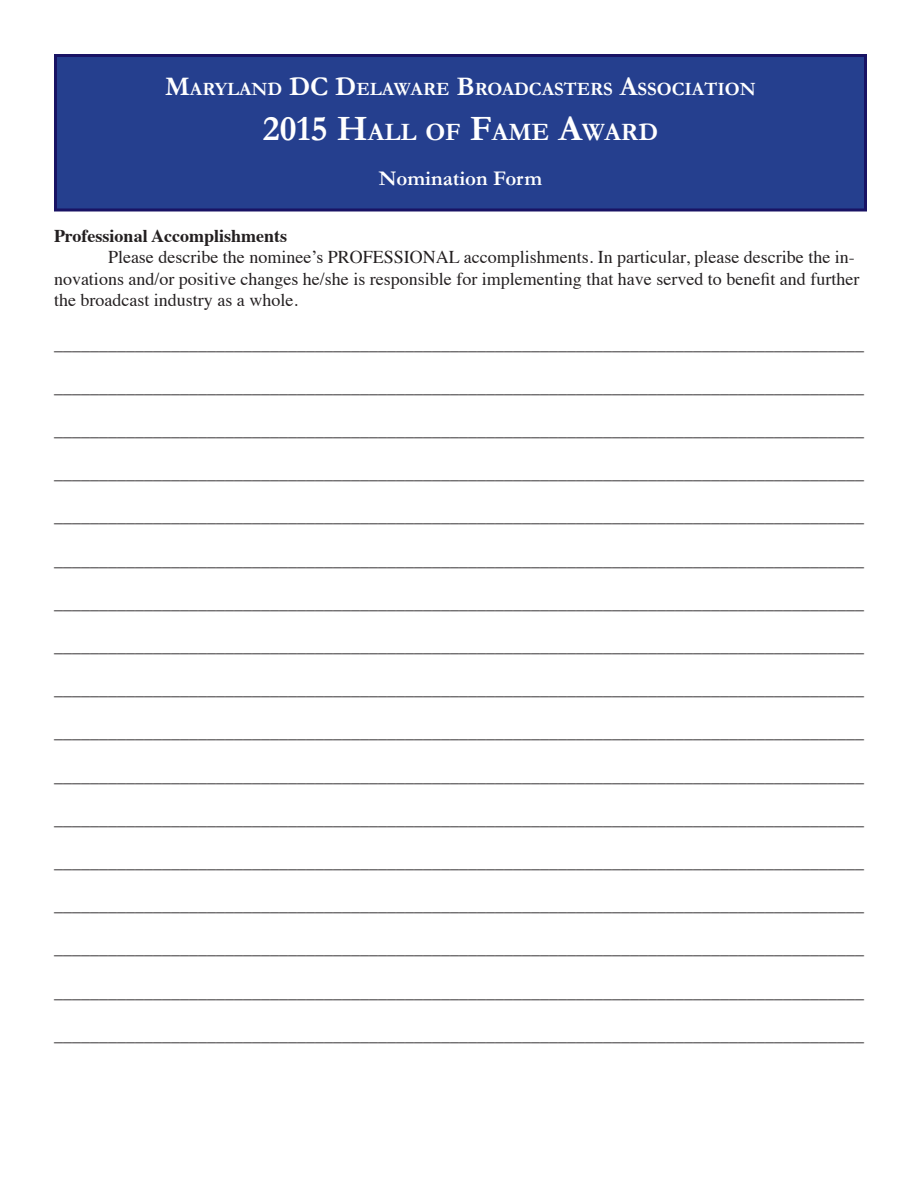
<style>
.page{position:relative;width:918px;height:1188px;background:#fff}
.page>*{position:absolute;margin:0;border:0;box-sizing:border-box;transform-origin:0 0}
.t1{font:700 25.2px "Garamond";color:#fff}
.t2{font:700 21px "Garamond";color:#fff}
.t3{font:700 18.9px "Garamond";color:#fff}
.t4{font:18px/21.6px "Times";color:#231f20}
.t5{font:700 18px "Times";color:#231f20}
.s1{font-size:27px}
.s2{font-size:36px}
</style>
<div class="page">
<div style="left:56px;top:56px;width:810px;height:154px;background:#253f8e"></div>
<div style="left:54px;top:54px;width:813px;height:157px;border:3px solid #191364"></div>
<p class="t3" style="left:165px;top:77px;width:592px"><span class="s1">M</span>ARYLAND <span class="s1">DC D</span>ELAWARE <span class="s1">B</span>ROADCASTERS <span class="s1">A</span>SSOCIATION</p>
<p class="t1" style="left:263px;top:116px;width:397px"><span class="s2">2015 H</span>ALL OF <span class="s2">F</span>AME <span class="s2">A</span>WARD</p>
<p class="t2" style="left:379px;top:165px;width:165px">Nomination Form</p>
<p class="t5" style="left:54px;top:218px;width:235px">Professional Accomplishments</p>
<p class="t4" style="left:54px;top:245px;width:807px;text-indent:54px">Please describe the nominee’s PROFESSIONAL accomplishments. In particular, please describe the in&shy;novations and/or positive changes he/she is responsible for implementing that have served to benefit and further the broadcast industry as a whole.</p>
<p class="t4" style="left:54px;top:331px;width:811px">__________________________________________________________________________________________</p>
<p class="t4" style="left:54px;top:374px;width:811px">__________________________________________________________________________________________</p>
<p class="t4" style="left:54px;top:418px;width:811px">__________________________________________________________________________________________</p>
<p class="t4" style="left:54px;top:461px;width:811px">__________________________________________________________________________________________</p>
<p class="t4" style="left:54px;top:504px;width:811px">__________________________________________________________________________________________</p>
<p class="t4" style="left:54px;top:547px;width:811px">__________________________________________________________________________________________</p>
<p class="t4" style="left:54px;top:590px;width:811px">__________________________________________________________________________________________</p>
<p class="t4" style="left:54px;top:634px;width:811px">__________________________________________________________________________________________</p>
<p class="t4" style="left:54px;top:677px;width:811px">__________________________________________________________________________________________</p>
<p class="t4" style="left:54px;top:720px;width:811px">__________________________________________________________________________________________</p>
<p class="t4" style="left:54px;top:763px;width:811px">__________________________________________________________________________________________</p>
<p class="t4" style="left:54px;top:806px;width:811px">__________________________________________________________________________________________</p>
<p class="t4" style="left:54px;top:850px;width:811px">__________________________________________________________________________________________</p>
<p class="t4" style="left:54px;top:893px;width:811px">__________________________________________________________________________________________</p>
<p class="t4" style="left:54px;top:936px;width:811px">__________________________________________________________________________________________</p>
<p class="t4" style="left:54px;top:979px;width:811px">__________________________________________________________________________________________</p>
<p class="t4" style="left:54px;top:1022px;width:811px">__________________________________________________________________________________________</p>
</div>
